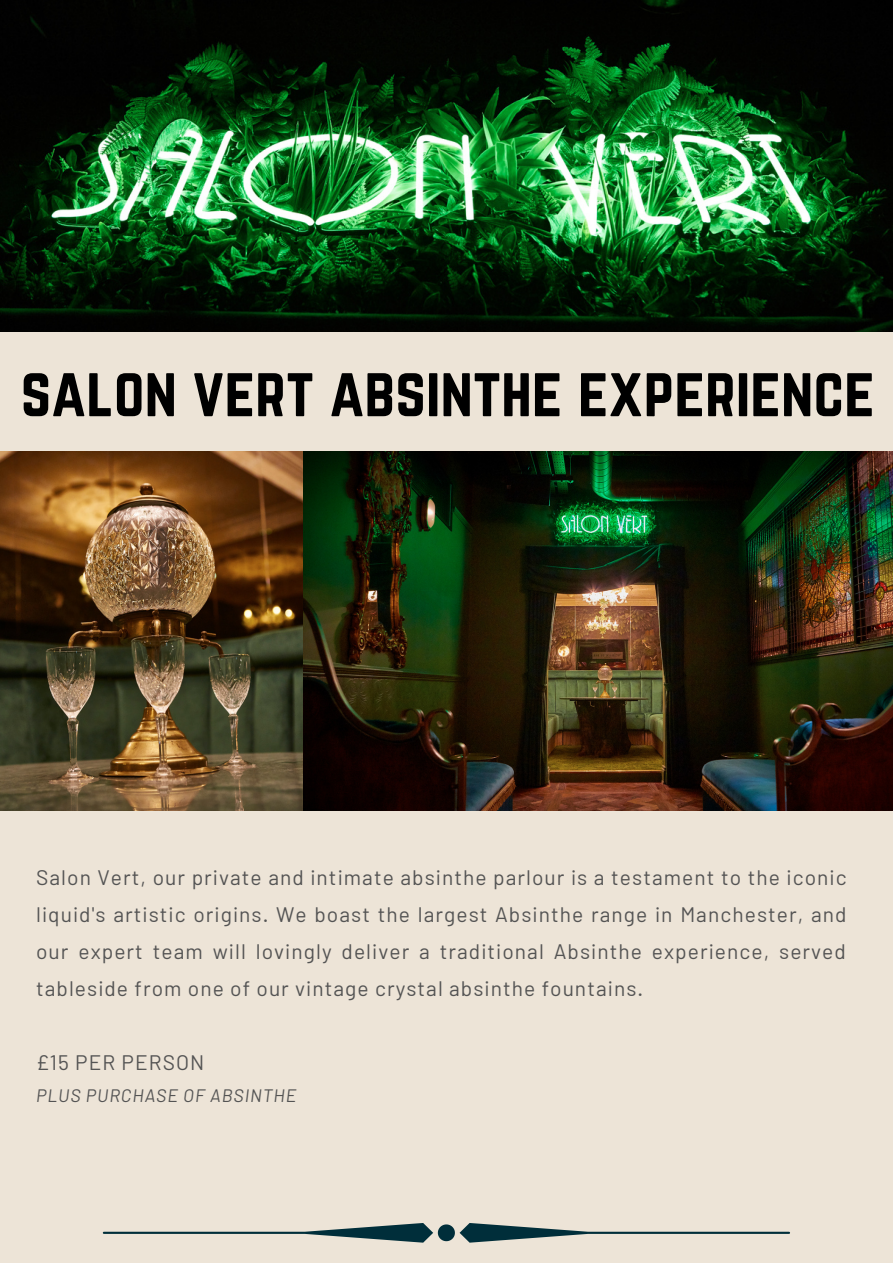
<style>
.page{position:relative;width:893px;height:1264px;background:#fff}
.page>*{position:absolute;margin:0;border:0;box-sizing:border-box;transform-origin:0 0}
.t1{font:61.5px "Norwester";color:#000}
.t2{font:21px/37px "Barlow";letter-spacing:.05em;color:#545454;text-align:justify}
.t3{font:italic 18px "Barlow";letter-spacing:.05em;color:#545454}
</style>
<div class="page">
<div style="left:0;top:0;width:892px;height:1262px;background:#ede4d7"></div>
<img style="left:0;top:0;width:892px;height:332px">
<svg style="left:103px;top:1223px;width:687px;height:19px"></svg>
<img style="left:0;top:452px;width:892px;height:358px">
<h1 class="t1" style="left:21px;top:355px;width:855px">SALON VERT ABSINTHE EXPERIENCE</h1>
<p class="t2" style="left:36px;top:857px;width:812px">Salon Vert, our private and intimate absinthe parlour is a testament to the iconic liquid's artistic origins. We boast the largest Absinthe range in Manchester, and our expert team will lovingly deliver a traditional Absinthe experience, served tableside from one of our vintage crystal absinthe fountains.</p>
<p class="t2" style="left:36px;top:1043px;width:170px">£15 PER PERSON</p>
<p class="t3" style="left:36px;top:1083px;width:262px">PLUS PURCHASE OF ABSINTHE</p>
</div>
